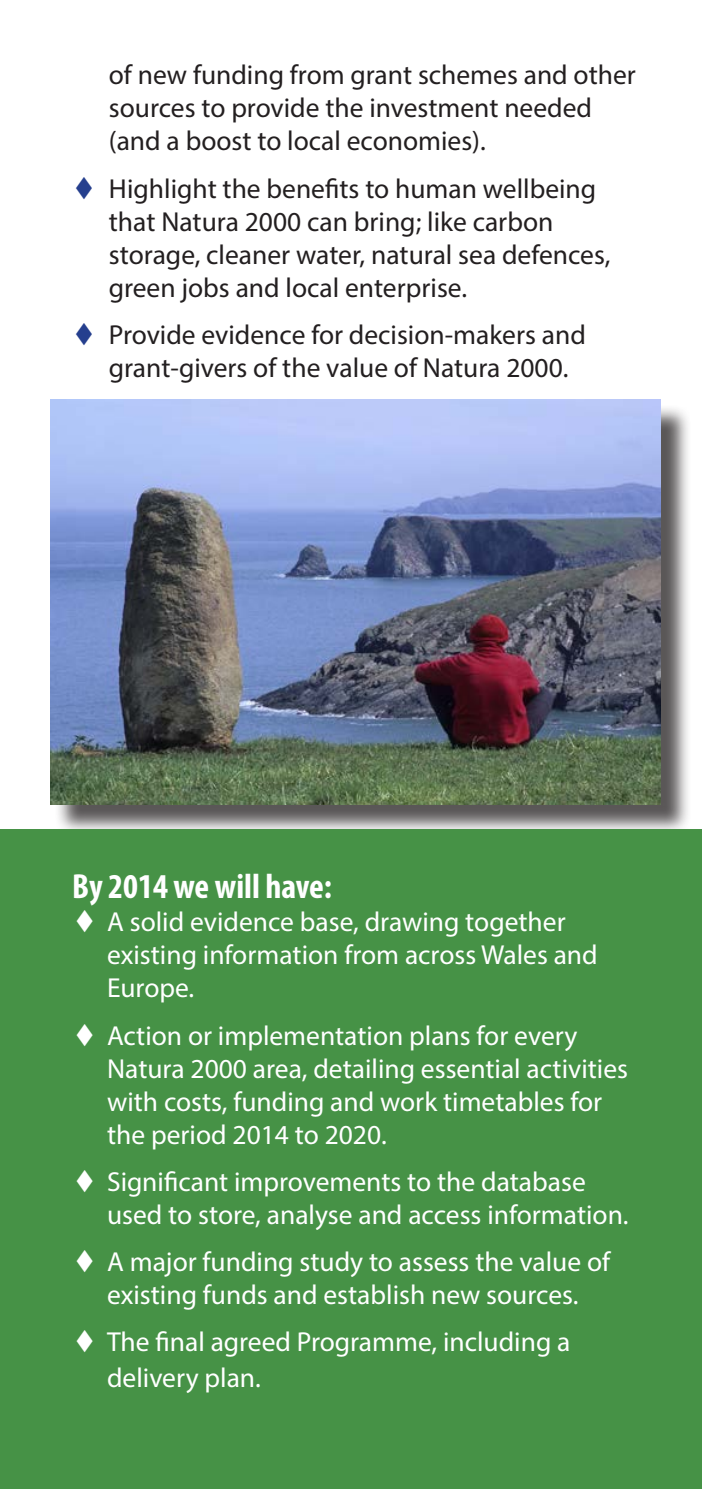
<style>
.page{position:relative;width:702px;height:1489px;background:#fff}
.page>*{position:absolute;margin:0;border:0;box-sizing:border-box;transform-origin:0 0}
.t1{font:700 condensed 35px "Myriad Pro";color:#fff}
.t2{font:27.5px/33px "Myriad Pro";color:#fff}
.t3{font:27.5px/33px "Myriad Pro";color:#231f20}
.s1{color:#253f8e}
</style>
<div class="page">
<div style="left:54px;top:403px;width:637px;height:432px;background:#231f20;opacity:.75"></div>
<img style="left:50px;top:400px;width:610px;height:404px">
<div style="left:0;top:829px;width:702px;height:659px;background:#469246"></div>
<p class="t3" style="left:109px;top:58px;width:528px">of new funding from grant schemes and other sources to provide the investment needed (and a boost to local economies).</p>
<p class="t3" style="left:109px;top:171px;width:503px;text-indent:-35px"><span class="s1">▼</span> Highlight the benefits to human wellbeing that Natura 2000 can bring; like carbon storage, cleaner water, natural sea defences, green jobs and local enterprise.</p>
<p class="t3" style="left:109px;top:318px;width:478px;text-indent:-35px"><span class="s1">▼</span> Provide evidence for decision-makers and grant-givers of the value of Natura 2000.</p>
<p class="t1" style="left:72px;top:864px;width:261px">By 2014 we will have:</p>
<p class="t2" style="left:107px;top:905px;width:492px;text-indent:-33px">▼ A solid evidence base, drawing together existing information from across Wales and<br>Europe.</p>
<p class="t2" style="left:107px;top:1018px;width:522px;text-indent:-33px">▼ Action or implementation plans for every Natura 2000 area, detailing essential activities with costs, funding and work timetables for the period 2014 to 2020.</p>
<p class="t2" style="left:107px;top:1164px;width:523px;text-indent:-33px">▼ Significant improvements to the database used to store, analyse and access information.</p>
<p class="t2" style="left:75px;top:1244px;width:537px;text-align:center">▼ A major funding study to assess the value of existing funds and establish new sources.</p>
<p class="t2" style="left:107px;top:1323px;width:465px;line-height:36px;text-indent:-33px">▼ The final agreed Programme, including a delivery plan.</p>
</div>
